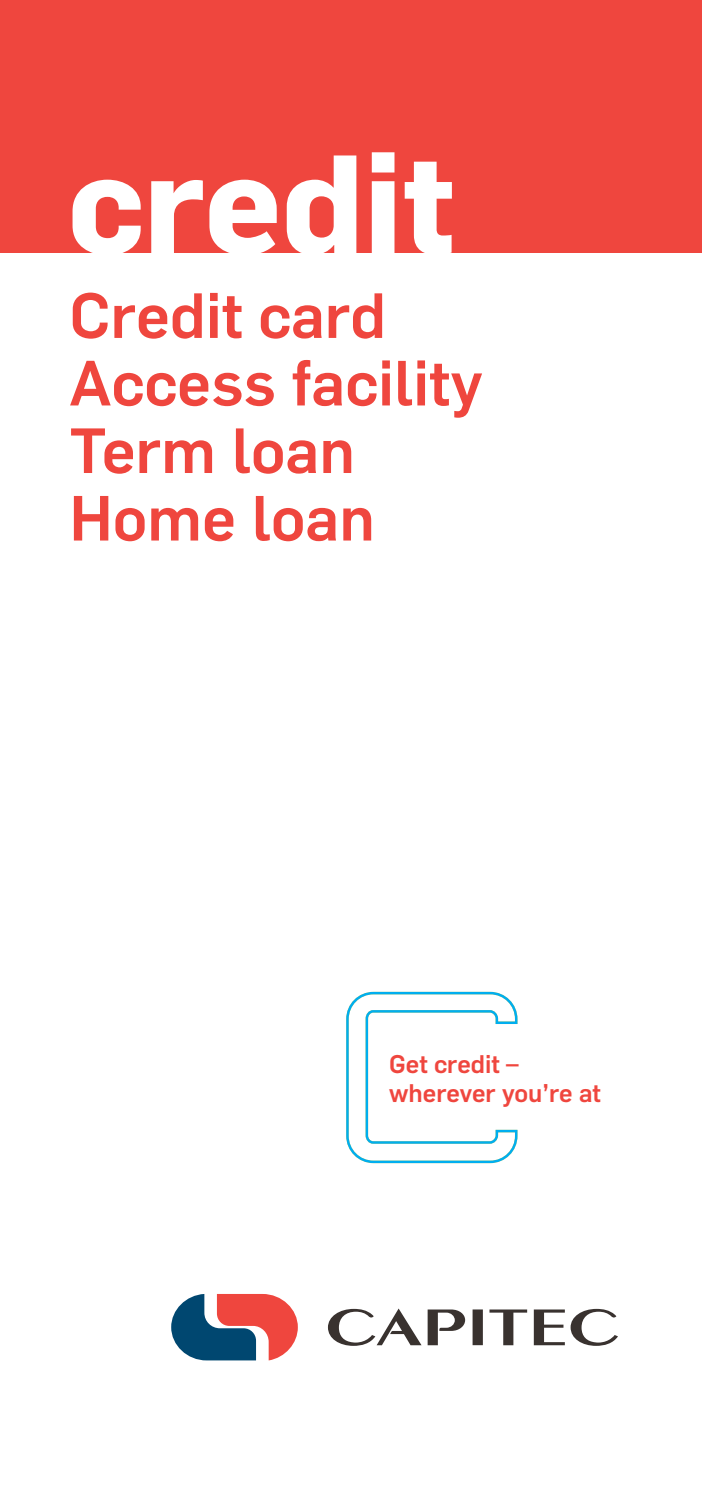
<style>
.page{position:relative;width:702px;height:1489px;background:#fff}
.page>*{position:absolute;margin:0;border:0;box-sizing:border-box;transform-origin:0 0}
.t1{font:700 137.5px "Flama";color:#fff}
.t2{font:500 62.5px/67.5px "Flama";color:#ef463e}
.t3{font:500 25px/29.5px "Flama";color:#ef463e}
</style>
<div class="page">
<div style="left:0;top:0;width:702px;height:252px;background:#ef463e"></div>
<svg style="left:328px;top:1308px;width:290px;height:37px"></svg>
<svg style="left:171px;top:1294px;width:127px;height:66px"></svg>
<svg style="left:346px;top:991px;width:172px;height:173px"></svg>
<h1 class="t1" style="left:68px;top:105px;width:388px">credit</h1>
<p class="t2" style="left:69px;top:277px;width:414px">Credit card<br>Access facility<br>Term loan<br>Home loan</p>
<p class="t3" style="left:389px;top:1046px;width:213px">Get credit – wherever you’re at</p>
</div>
